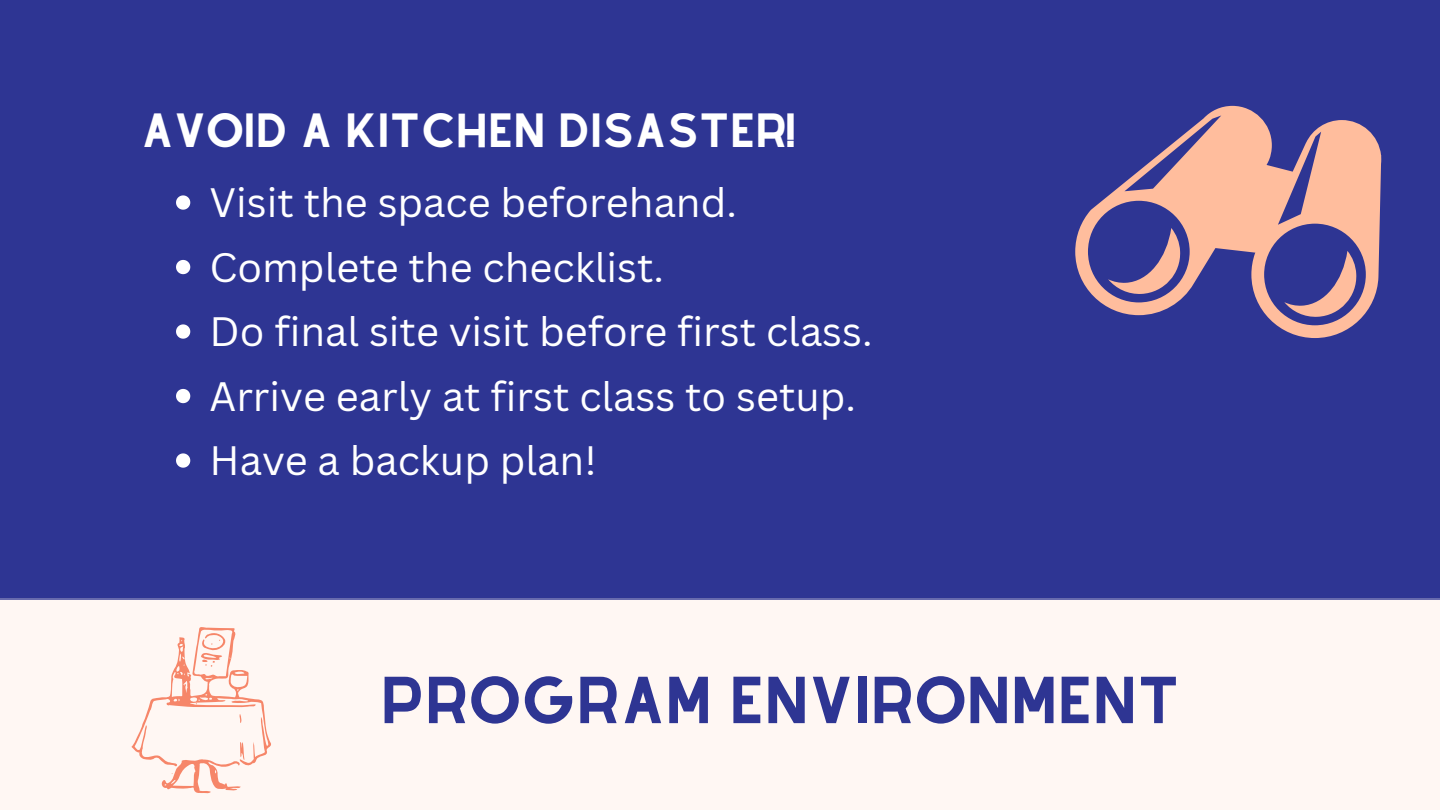
<style>
.page{position:relative;width:1440px;height:810px;background:#2e3593}
.page>*{position:absolute;margin:0;border:0;box-sizing:border-box;transform-origin:0 0}
.t1{font:58px "Alyssum Sans";color:#2e3593}
.t2{font:42px "Alyssum Sans";color:#fff}
.t3{font:40px "Canva Sans";color:#fff}
</style>
<div class="page">
<div style="left:0;top:598px;width:1440px;height:212px;background:#fff7f3"></div>
<svg style="left:131px;top:625px;width:141px;height:169px;background:#fde7df"></svg>
<svg style="left:1075px;top:106px;width:306px;height:232px"></svg>
<svg style="left:176px;top:195px;width:14px;height:15px"></svg>
<svg style="left:176px;top:260px;width:14px;height:14px"></svg>
<svg style="left:176px;top:324px;width:14px;height:15px"></svg>
<svg style="left:176px;top:389px;width:14px;height:14px"></svg>
<svg style="left:176px;top:453px;width:14px;height:15px"></svg>
<p class="t2" style="left:142px;top:105px;width:654px">AVOID A KITCHEN DISASTER!</p>
<p class="t3" style="left:210px;top:174px;width:529px">Visit the space beforehand.</p>
<p class="t3" style="left:210px;top:239px;width:456px">Complete the checklist.</p>
<p class="t3" style="left:210px;top:303px;width:665px">Do final site visit before first class.</p>
<p class="t3" style="left:210px;top:368px;width:648px">Arrive early at first class to setup.</p>
<p class="t3" style="left:210px;top:432px;width:389px">Have a backup plan!</p>
<p class="t1" style="left:381px;top:665px;width:801px">PROGRAM ENVIRONMENT</p>
</div>
